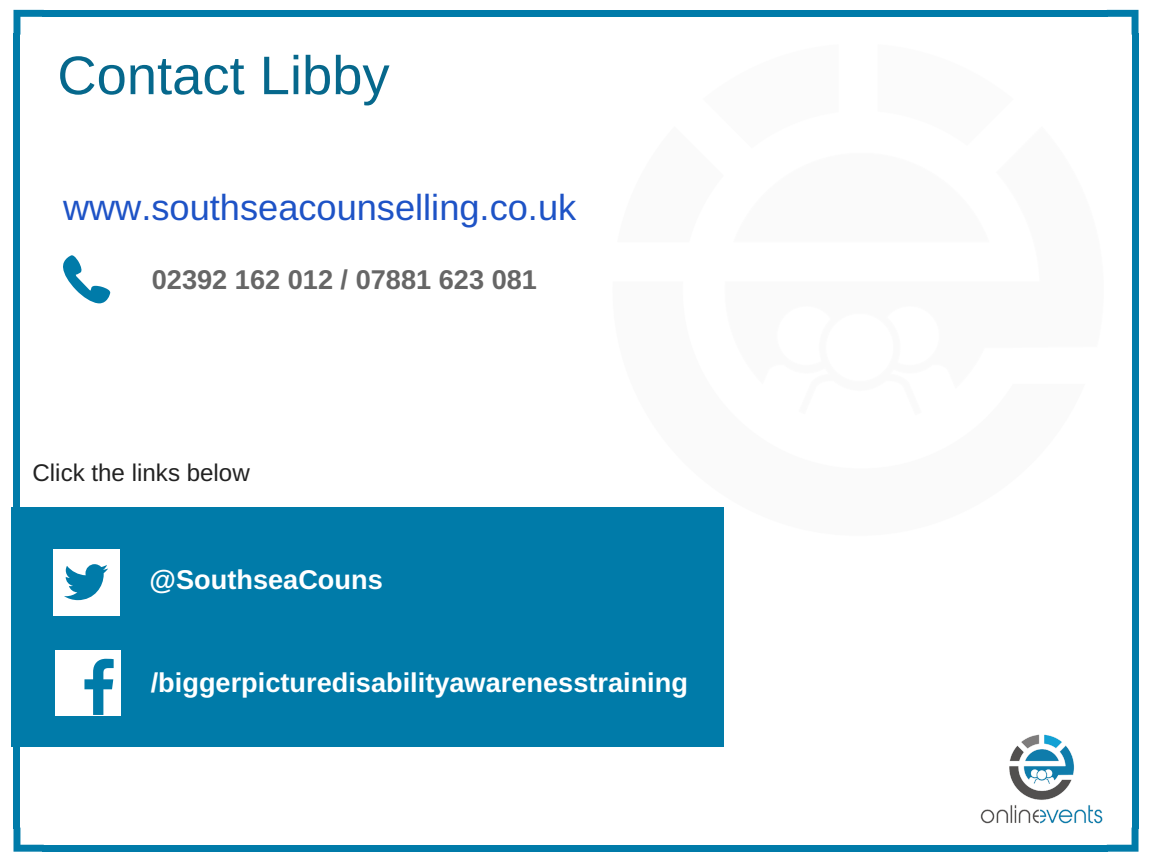
<style>
.page{position:relative;width:1152px;height:863px;background:#fff}
.page>*{position:absolute;margin:0;border:0;box-sizing:border-box;transform-origin:0 0}
.t1{font:54.3px "Arimo";color:#06688c}
.t2{font:36.3px "Arimo";color:#1e53c6}
.t3{font:700 27.15px "Arimo";color:#fff}
.t4{font:700 27.15px "Arimo";color:#666}
.t5{font:24.15px "Arimo";color:#222}
</style>
<div class="page">
<svg style="left:14px;top:10px;width:29px;height:25px"></svg>
<div style="left:14px;top:33px;width:6px;height:795px;background:#007ba9"></div>
<svg style="left:14px;top:827px;width:29px;height:24px"></svg>
<div style="left:43px;top:844px;width:1065px;height:7px;background:#007ba9"></div>
<svg style="left:1107px;top:827px;width:32px;height:24px"></svg>
<div style="left:1132px;top:33px;width:7px;height:795px;background:#007ba9"></div>
<div style="left:43px;top:10px;width:1065px;height:7px;background:#007ba9"></div>
<svg style="left:1108px;top:10px;width:31px;height:25px"></svg>
<div style="left:11px;top:507px;width:712px;height:240px;background:#007ba9"></div>
<img style="left:980px;top:734px;width:123px;height:90px">
<svg style="left:63px;top:255px;width:47px;height:48px"></svg>
<div style="left:55px;top:650px;width:65px;height:65px;background:#fff"></div>
<svg style="left:84px;top:658px;width:30px;height:57px"></svg>
<div style="left:53px;top:549px;width:66px;height:66px;background:#fff"></div>
<svg style="left:64px;top:564px;width:44px;height:36px"></svg>
<h1 class="t1" style="left:57px;top:45px;width:334px">Contact Libby</h1>
<h2 class="t2" style="left:63px;top:187px;width:515px">www.southseacounselling.co.uk</h2>
<p class="t4" style="left:152px;top:264px;width:387px">02392 162 012 / 07881 623 081</p>
<p class="t5" style="left:33px;top:459px;width:219px">Click the links below</p>
<p class="t3" style="left:150px;top:565px;width:235px">@SouthseaCouns</p>
<p class="t3" style="left:151px;top:667px;width:539px">/biggerpicturedisabilityawarenesstraining</p>
</div>
